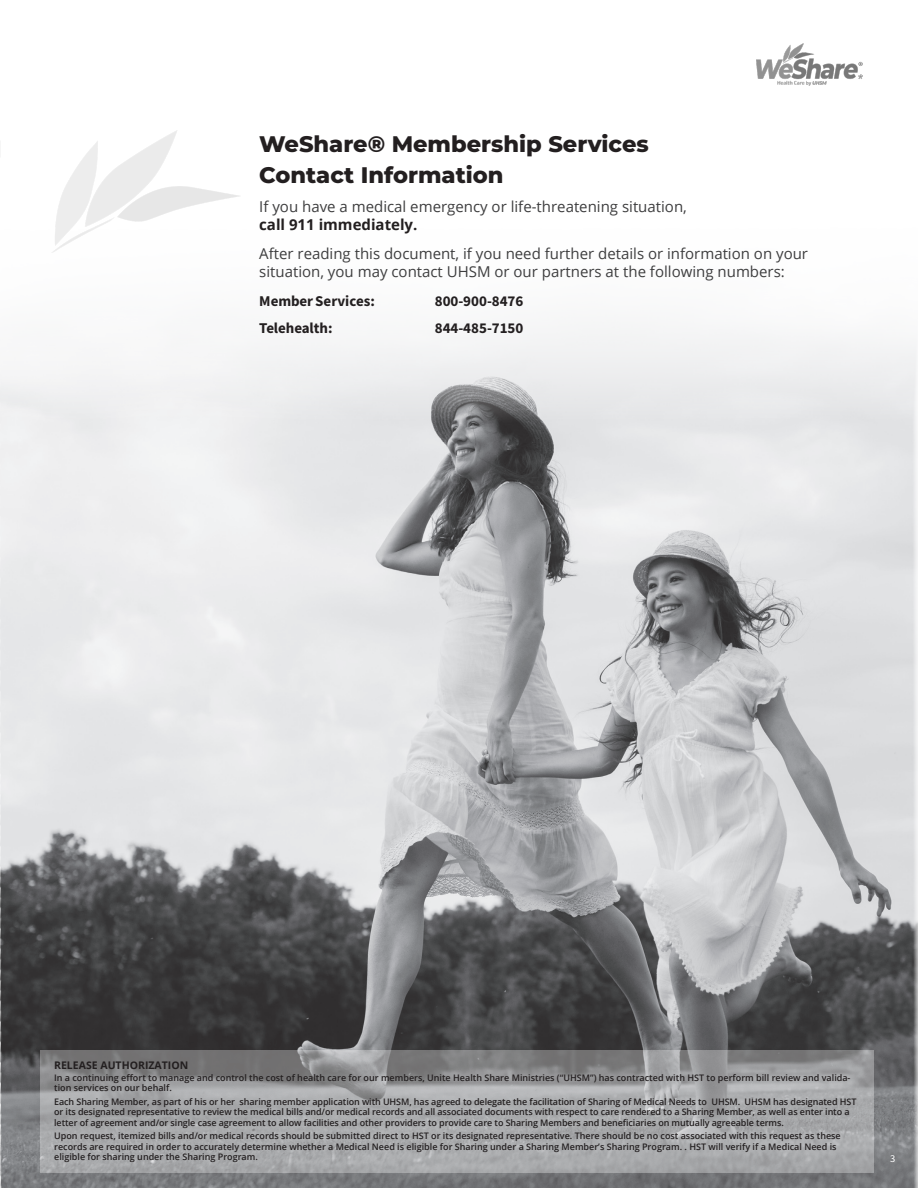
<style>
.page{position:relative;width:918px;height:1188px;background:#fff}
.page>*{position:absolute;margin:0;border:0;box-sizing:border-box;transform-origin:0 0}
.H1__Sect_Hdr{font:100 22.5px "Montserrat";color:#231f20}
.Body_Copy{font:15px/18px "Open Sans";color:#3e3e3f}
.t1{font:15px "Source Sans Variable";color:#231f20}
.t2{font:700 10.5px "Open Sans";color:#231f20}
.t3{font:10.5px "Source Sans Variable";color:#fff}
.t4{font:600 9px/10.5px "Open Sans";color:#231f20}
.s1{font-weight:700;color:#231f20}
</style>
<div class="page">
<img style="left:757px;top:43px;width:106px;height:43px">
<img style="left:0;top:326px;width:918px;height:862px">
<svg style="left:40px;top:1050px;width:834px;height:122px;background:#a0a1a2"></svg>
<p class="H1__Sect_Hdr" style="left:259px;top:129px;width:391px">WeShare® Membership Services</p>
<p class="H1__Sect_Hdr" style="left:259px;top:160px;width:246px">Contact Information</p>
<p class="Body_Copy" style="left:259px;top:197px;width:429px">If you have a medical emergency or life-threatening situation, <span class="s1">call 911 immediately.</span></p>
<p class="Body_Copy" style="left:259px;top:244px;width:550px">After reading this document, if you need further details or information on your situation, you may contact UHSM or our partners at the following numbers:</p>
<p class="t1" style="left:259px;top:292px;width:117px">Member Services:</p>
<p class="t1" style="left:435px;top:292px;width:90px">800-900-8476</p>
<p class="t1" style="left:259px;top:319px;width:75px">Telehealth:</p>
<p class="t1" style="left:435px;top:319px;width:90px">844-485-7150</p>
<p class="t2" style="left:54px;top:1057px;width:136px">RELEASE AUTHORIZATION</p>
<p class="t4" style="left:54px;top:1072px;width:798px">In a continuing effort to manage and control the cost of health care for our members, Unite Health Share Ministries (“UHSM”) has contracted with HST to perform bill review and valida&shy;tion services on our behalf.</p>
<p class="t4" style="left:54px;top:1096px;width:804px">Each Sharing Member, as part of his or her sharing member application with UHSM, has agreed to delegate the facilitation of Sharing of Medical Needs to UHSM. UHSM has designated HST or its designated representative to review the medical bills and/or medical records and all associated documents with respect to care rendered to a Sharing Member, as well as enter into a letter of agreement and/or single case agreement to allow facilities and other providers to provide care to Sharing Members and beneficiaries on mutually agreeable terms.</p>
<p class="t4" style="left:54px;top:1130px;width:788px">Upon request, itemized bills and/or medical records should be submitted direct to HST or its designated representative. There should be no cost associated with this request as these records are required in order to accurately determine whether a Medical Need is eligible for Sharing under a Sharing Member’s Sharing Program. . HST will verify if a Medical Need is eligible for sharing under the Sharing Program.</p>
<p class="t3" style="left:890px;top:1152px;width:7px">3</p>
</div>
